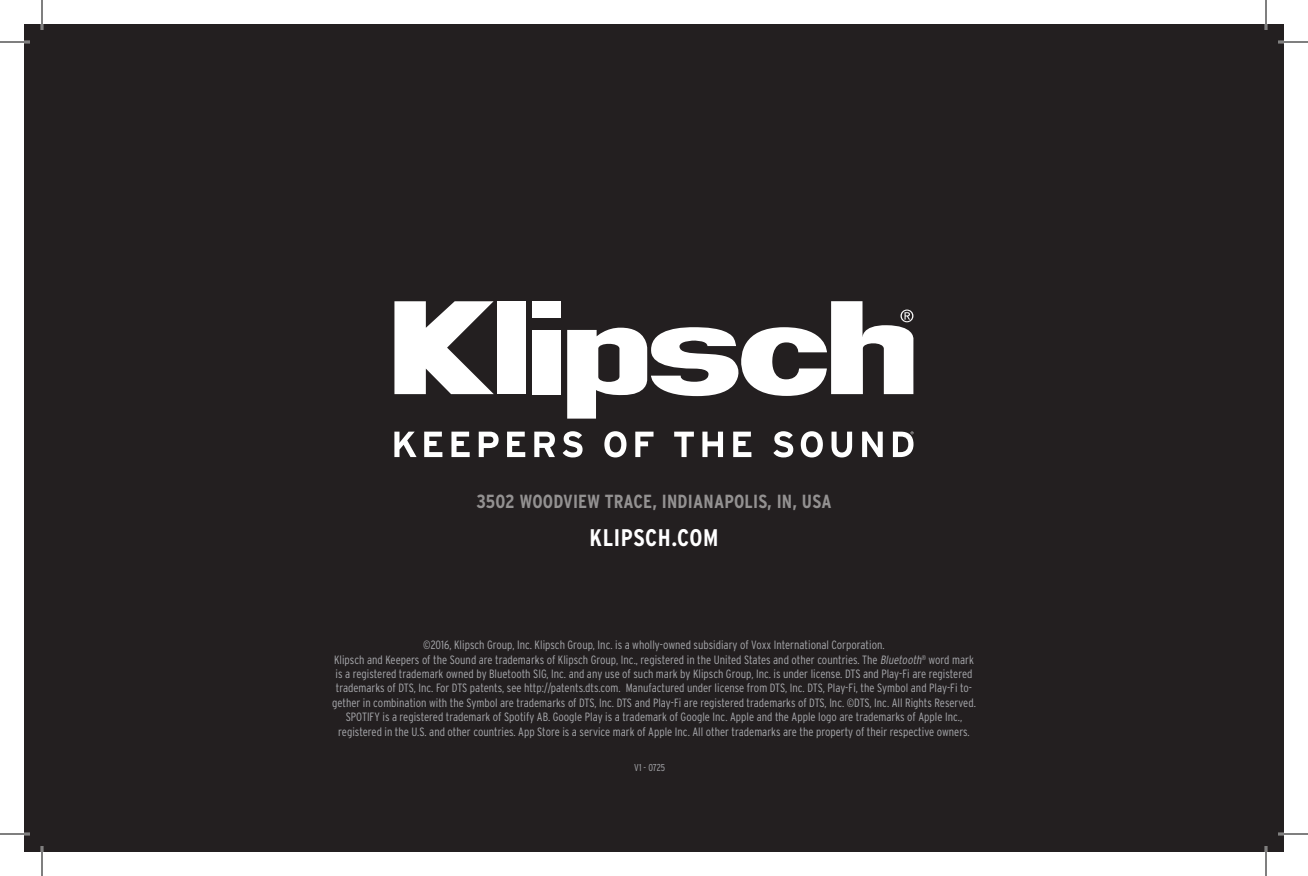
<style>
.page{position:relative;width:1308px;height:876px;background:#fff}
.page>*{position:absolute;margin:0;border:0;box-sizing:border-box;transform-origin:0 0}
.t1{font:700 condensed 24px "Interstate";letter-spacing:.025em;color:#fff}
.t2{font:700 condensed 19px "Interstate";letter-spacing:.01em;color:#939191}
.t3{font:300 condensed 12px/14.4px "Interstate";color:#a8a9ad;text-align:center}
.t4{font:300 condensed 10px "Interstate";letter-spacing:-.015em;color:#a8a9ad}
.s1{font-style:italic}
</style>
<div class="page">
<div style="left:24px;top:24px;width:1260px;height:828px;background:#231f20"></div>
<svg style="left:394px;top:301px;width:100px;height:93px"></svg>
<div style="left:497px;top:301px;width:29px;height:93px;background:#fff"></div>
<div style="left:533px;top:301px;width:28px;height:17px;background:#fff"></div>
<div style="left:533px;top:330px;width:28px;height:64px;background:#fff"></div>
<svg style="left:567px;top:301px;width:347px;height:118px"></svg>
<svg style="left:394px;top:432px;width:23px;height:25px"></svg>
<svg style="left:424px;top:432px;width:18px;height:25px"></svg>
<svg style="left:451px;top:432px;width:19px;height:25px"></svg>
<svg style="left:479px;top:432px;width:20px;height:25px"></svg>
<svg style="left:507px;top:432px;width:18px;height:25px"></svg>
<svg style="left:534px;top:432px;width:21px;height:25px"></svg>
<svg style="left:563px;top:431px;width:20px;height:26px"></svg>
<svg style="left:604px;top:431px;width:22px;height:26px"></svg>
<svg style="left:635px;top:432px;width:19px;height:25px"></svg>
<svg style="left:674px;top:432px;width:20px;height:25px"></svg>
<svg style="left:702px;top:432px;width:21px;height:25px"></svg>
<svg style="left:733px;top:432px;width:18px;height:25px"></svg>
<svg style="left:773px;top:431px;width:20px;height:26px"></svg>
<svg style="left:801px;top:431px;width:22px;height:26px"></svg>
<svg style="left:832px;top:432px;width:20px;height:25px"></svg>
<svg style="left:862px;top:432px;width:21px;height:25px"></svg>
<svg style="left:893px;top:431px;width:21px;height:26px"></svg>
<hr style="left:0;top:41px;width:30px;height:2px;background:#fff">
<hr style="left:1278px;top:41px;width:30px;height:2px;background:#fff">
<hr style="left:0;top:833px;width:30px;height:2px;background:#fff">
<hr style="left:1278px;top:833px;width:30px;height:2px;background:#fff">
<hr style="left:41px;top:0;width:2px;height:30px;background:#fff">
<hr style="left:41px;top:846px;width:2px;height:30px;background:#fff">
<hr style="left:1265px;top:0;width:2px;height:30px;background:#fff">
<hr style="left:1265px;top:846px;width:2px;height:30px;background:#fff">
<hr style="left:0;top:42px;width:30px;height:1px;background:#000">
<hr style="left:1278px;top:42px;width:30px;height:1px;background:#000">
<hr style="left:0;top:834px;width:30px;height:1px;background:#000">
<hr style="left:1278px;top:834px;width:30px;height:1px;background:#000">
<hr style="left:42px;top:0;width:1px;height:30px;background:#000">
<hr style="left:42px;top:846px;width:1px;height:30px;background:#000">
<hr style="left:1266px;top:0;width:1px;height:30px;background:#000">
<hr style="left:1266px;top:846px;width:1px;height:30px;background:#000">
<h2 class="t2" style="left:476px;top:491px;width:357px">3502 WOODVIEW TRACE, INDIANAPOLIS, IN, USA</h2>
<h1 class="t1" style="left:590px;top:524px;width:130px">KLIPSCH.COM</h1>
<p class="t3" style="left:332px;top:638px;width:645px">©2016, Klipsch Group, Inc. Klipsch Group, Inc. is a wholly-owned subsidiary of Voxx International Corporation.<br>Klipsch and Keepers of the Sound are trademarks of Klipsch Group, Inc., registered in the United States and other countries. The <span class="s1">Bluetooth</span><sup>®</sup> word mark is a registered trademark owned by Bluetooth SIG, Inc. and any use of such mark by Klipsch Group, Inc. is under license. DTS and Play-Fi are registered trademarks of DTS, Inc. For DTS patents, see http://patents.dts.com. Manufactured under license from DTS, Inc. DTS, Play-Fi, the Symbol and Play-Fi to&shy;gether in combination with the Symbol are trademarks of DTS, Inc. DTS and Play-Fi are registered trademarks of DTS, Inc. ©DTS, Inc. All Rights Reserved.<br>SPOTIFY is a registered trademark of Spotify AB. Google Play is a trademark of Google Inc. Apple and the Apple logo are trademarks of Apple Inc., registered in the U.S. and other countries. App Store is a service mark of Apple Inc. All other trademarks are the property of their respective owners.</p>
<p class="t4" style="left:634px;top:762px;width:32px">V1 - 0725</p>
</div>
